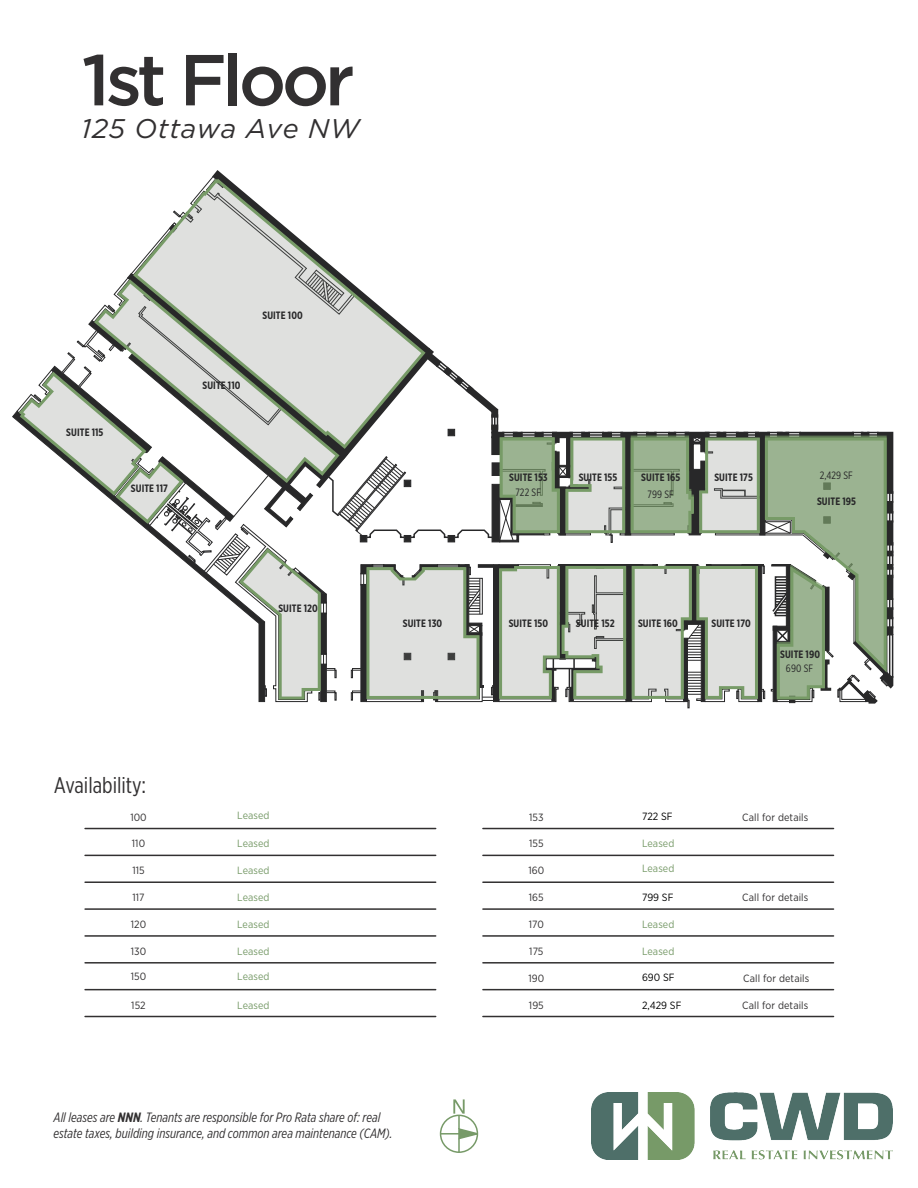
<style>
.page{position:relative;width:918px;height:1188px;background:#fff}
.page>*{position:absolute;margin:0;border:0;box-sizing:border-box;transform-origin:0 0}
.t1{font:500 72px "Gotham";letter-spacing:-.06em;color:#323031}
.t2{font:italic 27px "Gotham";letter-spacing:.025em;color:#323031}
.t3{font:22.5px "Gotham X Narrow";color:#323031}
.t4{font:italic 13.5px/16.2px "Gotham X Narrow";color:#323031}
.t5{font:700 10.65px "Gotham X Narrow";letter-spacing:.01em;color:#282829}
.t6{font:10.65px "Gotham X Narrow";letter-spacing:.01em;color:#282829}
.t7{font:10.5px "Gotham Narrow";letter-spacing:.01em;color:#323031}
.t8{font:10.5px "Gotham Narrow";letter-spacing:.01em;color:#779a68}
.t9{font:10.5px "Gotham Narrow";color:#000}
.s1{font-weight:700}
</style>
<div class="page">
<hr style="left:441px;top:1133px;width:36px;height:2px;background:#779a68">
<div style="left:440px;top:1115px;width:38px;height:38px;border:2px solid #779a68;border-radius:50%"></div>
<svg style="left:453px;top:1099px;width:26px;height:53px"></svg>
<svg style="left:17px;top:170px;width:877px;height:538px"></svg>
<hr style="left:85px;top:828px;width:351px;height:1px;background:#323031">
<hr style="left:85px;top:855px;width:351px;height:1px;background:#323031">
<hr style="left:85px;top:881px;width:351px;height:2px;background:#323031">
<hr style="left:85px;top:908px;width:351px;height:2px;background:#323031">
<hr style="left:85px;top:935px;width:351px;height:2px;background:#323031">
<hr style="left:85px;top:962px;width:351px;height:2px;background:#323031">
<hr style="left:85px;top:989px;width:351px;height:1px;background:#323031">
<hr style="left:85px;top:1016px;width:351px;height:1px;background:#323031">
<hr style="left:483px;top:828px;width:351px;height:1px;background:#323031">
<hr style="left:483px;top:855px;width:351px;height:1px;background:#323031">
<hr style="left:483px;top:881px;width:351px;height:2px;background:#323031">
<hr style="left:483px;top:908px;width:351px;height:2px;background:#323031">
<hr style="left:483px;top:935px;width:351px;height:2px;background:#323031">
<hr style="left:483px;top:962px;width:351px;height:2px;background:#323031">
<hr style="left:483px;top:989px;width:351px;height:1px;background:#323031">
<hr style="left:483px;top:1016px;width:351px;height:1px;background:#323031">
<img style="left:592px;top:1092px;width:301px;height:67px">
<h1 class="t1" style="left:82px;top:33px;width:275px">1st Floor</h1>
<h2 class="t2" style="left:82px;top:112px;width:279px">125 Ottawa Ave NW</h2>
<p class="t5" style="left:66px;top:425px;width:39px">SUITE 115</p>
<p class="t5" style="left:131px;top:482px;width:39px">SUITE 117</p>
<p class="t5" style="left:262px;top:308px;width:42px">SUITE 100</p>
<p class="t5" style="left:202px;top:379px;width:40px">SUITE 110</p>
<p class="t5" style="left:278px;top:602px;width:41px">SUITE 120</p>
<p class="t5" style="left:509px;top:471px;width:40px">SUITE 153</p>
<p class="t5" style="left:641px;top:471px;width:41px">SUITE 165</p>
<p class="t5" style="left:714px;top:471px;width:40px">SUITE 175</p>
<p class="t5" style="left:579px;top:471px;width:40px">SUITE 155</p>
<p class="t6" style="left:516px;top:486px;width:27px">722 SF</p>
<p class="t6" style="left:648px;top:487px;width:28px">799 SF</p>
<p class="t6" style="left:820px;top:469px;width:35px">2,429 SF</p>
<p class="t5" style="left:817px;top:495px;width:41px">SUITE 195</p>
<p class="t5" style="left:403px;top:617px;width:41px">SUITE 130</p>
<p class="t5" style="left:509px;top:617px;width:41px">SUITE 150</p>
<p class="t5" style="left:576px;top:617px;width:40px">SUITE 152</p>
<p class="t5" style="left:638px;top:617px;width:41px">SUITE 160</p>
<p class="t5" style="left:711px;top:617px;width:41px">SUITE 170</p>
<p class="t5" style="left:780px;top:647px;width:41px">SUITE 190</p>
<p class="t6" style="left:786px;top:662px;width:29px">690 SF</p>
<h3 class="t3" style="left:54px;top:771px;width:94px">Availability:</h3>
<p class="t7" style="left:130px;top:810px;width:18px">100</p>
<p class="t7" style="left:132px;top:837px;width:15px">110</p>
<p class="t7" style="left:132px;top:864px;width:14px">115</p>
<p class="t7" style="left:132px;top:891px;width:14px">117</p>
<p class="t7" style="left:131px;top:918px;width:17px">120</p>
<p class="t7" style="left:131px;top:945px;width:17px">130</p>
<p class="t7" style="left:131px;top:970px;width:17px">150</p>
<p class="t7" style="left:131px;top:998px;width:16px">152</p>
<p class="t8" style="left:237px;top:809px;width:34px">Leased</p>
<p class="t8" style="left:237px;top:837px;width:34px">Leased</p>
<p class="t8" style="left:237px;top:864px;width:34px">Leased</p>
<p class="t8" style="left:237px;top:891px;width:34px">Leased</p>
<p class="t8" style="left:237px;top:918px;width:34px">Leased</p>
<p class="t8" style="left:237px;top:945px;width:34px">Leased</p>
<p class="t8" style="left:237px;top:970px;width:34px">Leased</p>
<p class="t8" style="left:237px;top:998px;width:34px">Leased</p>
<p class="t4" style="left:54px;top:1109px;width:341px">All leases are <span class="s1">NNN</span>. Tenants are responsible for Pro Rata share of: real estate taxes, building insurance, and common area maintenance (CAM).</p>
<p class="t7" style="left:529px;top:810px;width:16px">153</p>
<p class="t7" style="left:529px;top:837px;width:16px">155</p>
<p class="t7" style="left:528px;top:864px;width:17px">160</p>
<p class="t7" style="left:529px;top:891px;width:16px">165</p>
<p class="t7" style="left:529px;top:918px;width:17px">170</p>
<p class="t7" style="left:529px;top:945px;width:16px">175</p>
<p class="t7" style="left:528px;top:971px;width:17px">190</p>
<p class="t7" style="left:529px;top:998px;width:16px">195</p>
<p class="t9" style="left:642px;top:810px;width:32px">722 SF</p>
<p class="t8" style="left:642px;top:837px;width:34px">Leased</p>
<p class="t8" style="left:642px;top:862px;width:34px">Leased</p>
<p class="t9" style="left:642px;top:891px;width:33px">799 SF</p>
<p class="t8" style="left:642px;top:918px;width:34px">Leased</p>
<p class="t8" style="left:642px;top:945px;width:34px">Leased</p>
<p class="t9" style="left:642px;top:971px;width:34px">690 SF</p>
<p class="t9" style="left:642px;top:998px;width:41px">2,429 SF</p>
<p class="t7" style="left:742px;top:811px;width:67px">Call for details</p>
<p class="t7" style="left:742px;top:890px;width:67px">Call for details</p>
<p class="t7" style="left:743px;top:972px;width:67px">Call for details</p>
<p class="t7" style="left:742px;top:998px;width:67px">Call for details</p>
</div>
